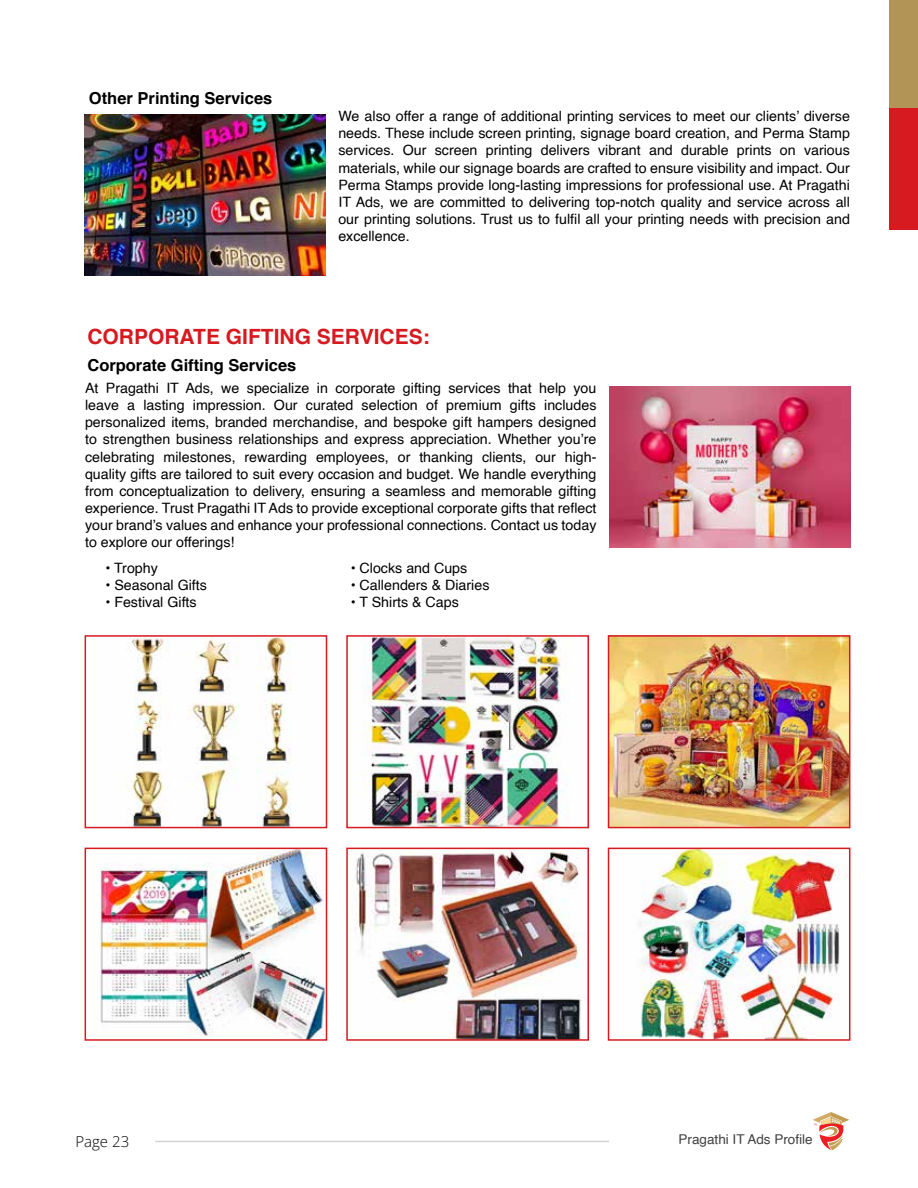
<style>
.page{position:relative;width:918px;height:1188px;background:#fff}
.page>*{position:absolute;margin:0;border:0;box-sizing:border-box;transform-origin:0 0}
.t1{font:700 21px "Helvetica";color:#d71920}
.t2{font:700 16.5px "Helvetica";color:#000}
.t3{font:300 15px "Open Sans";color:#000}
.t4{font:14.25px/17.1px "Helvetica";color:#000;text-align:justify}
.t5{font:13.5px "Helvetica";color:#414042}
</style>
<div class="page">
<img style="left:130px;top:638px;width:161px;height:187px">
<div style="left:85px;top:635px;width:242px;height:193px;border:2px solid #d71920"></div>
<img style="left:99px;top:851px;width:225px;height:187px">
<div style="left:85px;top:848px;width:242px;height:193px;border:2px solid #d71920"></div>
<img style="left:362px;top:638px;width:205px;height:187px">
<div style="left:346px;top:635px;width:243px;height:193px;border:2px solid #d71920"></div>
<img style="left:354px;top:851px;width:232px;height:187px">
<div style="left:346px;top:848px;width:243px;height:193px;border:2px solid #d71920"></div>
<img style="left:611px;top:638px;width:236px;height:187px">
<div style="left:608px;top:635px;width:242px;height:193px;border:2px solid #d71920"></div>
<img style="left:639px;top:851px;width:201px;height:187px">
<div style="left:608px;top:848px;width:242px;height:193px;border:2px solid #d71920"></div>
<img style="left:84px;top:114px;width:242px;height:161px">
<img style="left:609px;top:386px;width:241px;height:161px">
<div style="left:889px;top:0;width:29px;height:115px;background:#b29456"></div>
<div style="left:889px;top:108px;width:29px;height:121px;background:#d71920"></div>
<hr style="left:155px;top:1141px;width:454px;height:1px;background:#d1d3d4">
<svg style="left:813px;top:1112px;width:36px;height:38px"></svg>
<p class="t2" style="left:89px;top:85px;width:185px">Other Printing Services</p>
<p class="t4" style="left:338px;top:108px;width:513px">We also offer a range of additional printing services to meet our clients’ diverse needs. These include screen printing, signage board creation, and Perma Stamp services. Our screen printing delivers vibrant and durable prints on various materials, while our signage boards are crafted to ensure visibility and impact. Our Perma Stamps provide long-lasting impressions for professional use. At Pragathi IT Ads, we are committed to delivering top-notch quality and service across all our printing solutions. Trust us to fulfil all your printing needs with precision and excellence.</p>
<h1 class="t1" style="left:87px;top:320px;width:344px">CORPORATE GIFTING SERVICES:</h1>
<p class="t2" style="left:87px;top:352px;width:211px">Corporate Gifting Services</p>
<p class="t4" style="left:85px;top:380px;width:513px">At Pragathi IT Ads, we specialize in corporate gifting services that help you leave a lasting impression. Our curated selection of premium gifts includes personalized items, branded merchandise, and bespoke gift hampers designed to strengthen business relationships and express appreciation. Whether you’re celebrating milestones, rewarding employees, or thanking clients, our high&shy;quality gifts are tailored to suit every occasion and budget. We handle everything from conceptualization to delivery, ensuring a seamless and memorable gifting experience. Trust Pragathi IT Ads to provide exceptional corporate gifts that reflect your brand’s values and enhance your professional connections. Contact us today to explore our offerings!</p>
<p class="t4" style="left:105px;top:560px;width:54px">• Trophy</p>
<p class="t4" style="left:105px;top:577px;width:103px">• Seasonal Gifts</p>
<p class="t4" style="left:105px;top:594px;width:93px">• Festival Gifts</p>
<p class="t4" style="left:351px;top:560px;width:118px">• Clocks and Cups</p>
<p class="t4" style="left:351px;top:577px;width:140px">• Callenders &amp; Diaries</p>
<p class="t4" style="left:351px;top:594px;width:110px">• T Shirts &amp; Caps</p>
<p class="t3" style="left:75px;top:1131px;width:55px">Page 23</p>
<p class="t5" style="left:679px;top:1129px;width:136px">Pragathi IT Ads Profile</p>
</div>
